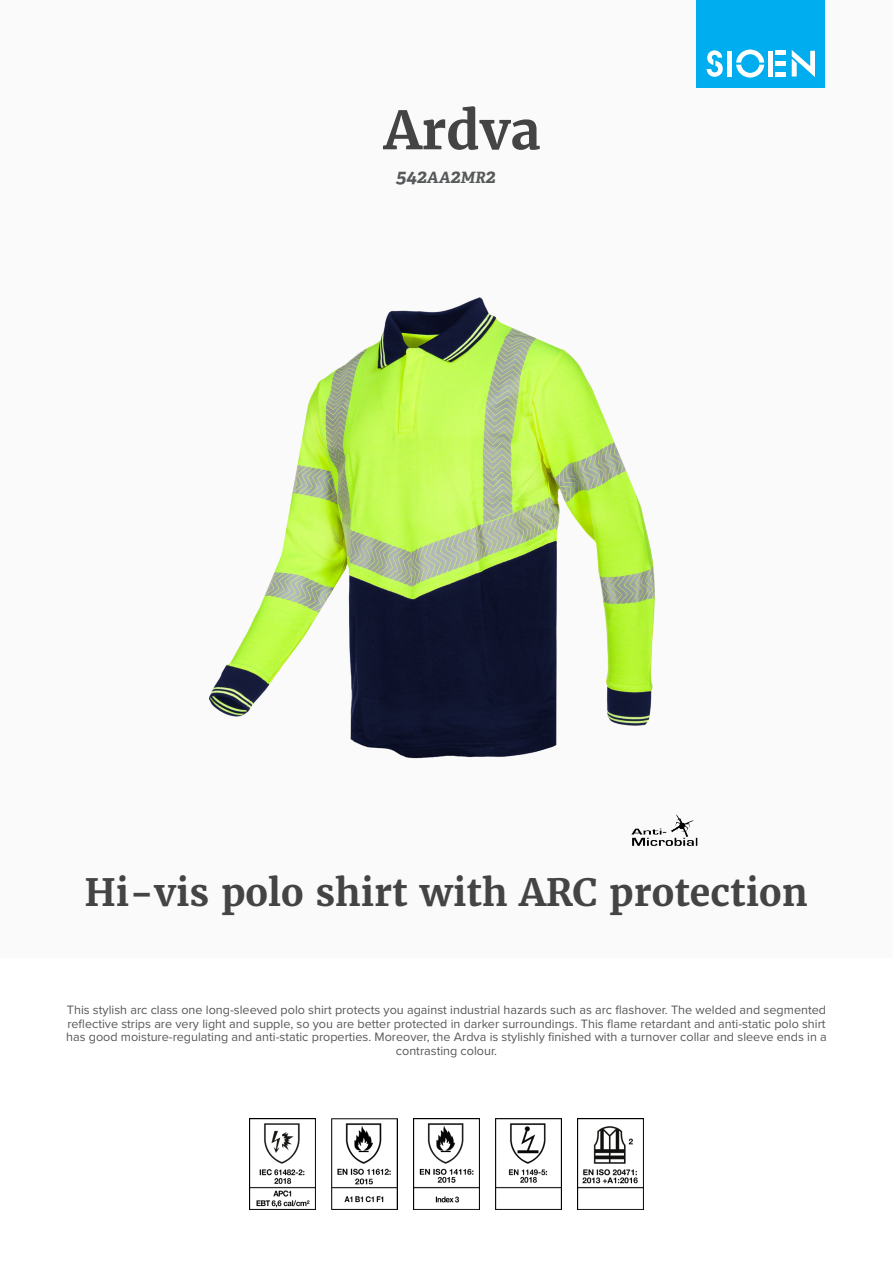
<style>
.page{position:relative;width:893px;height:1263px;background:#fff}
.page>*{position:absolute;margin:0;border:0;box-sizing:border-box;transform-origin:0 0}
.product_name{font:700 52.5px "Merriweather";color:#444}
.product_h2{font:700 37.5px "Merriweather";color:#444}
.product_ref{font:italic 700 19.5px "Adelle";color:#57585a}
.product_description{font:12.6px/13.6px "Proxima Nova";color:#57585a;text-align:center}
.s1{font-size:15.6px}
</style>
<div class="page">
<div style="left:0;top:0;width:893px;height:957px;background:#fafafa"></div>
<div style="left:697px;top:0;width:128px;height:88px;background:#00aeef"></div>
<svg style="left:707px;top:50px;width:16px;height:27px"></svg>
<svg style="left:736px;top:50px;width:28px;height:28px"></svg>
<div style="left:727px;top:51px;width:5px;height:26px;background:#fff"></div>
<div style="left:768px;top:51px;width:5px;height:26px;background:#fff"></div>
<div style="left:775px;top:72px;width:11px;height:5px;background:#fff"></div>
<div style="left:775px;top:61px;width:11px;height:5px;background:#fff"></div>
<hr style="left:775px;top:51px;width:11px;height:4px;background:#fff">
<svg style="left:792px;top:50px;width:23px;height:27px"></svg>
<img style="left:688px;top:820px;width:10px;height:26px">
<img style="left:249px;top:1118px;width:66px;height:92px">
<img style="left:331px;top:1118px;width:67px;height:92px">
<img style="left:413px;top:1118px;width:67px;height:92px">
<img style="left:495px;top:1118px;width:67px;height:92px">
<img style="left:577px;top:1118px;width:67px;height:92px">
<img style="left:209px;top:297px;width:479px;height:549px">
<p class="product_name" style="left:384px;top:97px;width:158px">Ardva</p>
<p class="product_ref" style="left:396px;top:164px;width:101px">542<span class="s1">AA</span>2<span class="s1">MR</span>2</p>
<p class="product_h2" style="left:84px;top:868px;width:725px">Hi-vis polo shirt with ARC protection</p>
<p class="product_description" style="left:66px;top:1002px;width:762px">This stylish arc class one long-sleeved polo shirt protects you against industrial hazards such as arc flashover. The welded and segmented reflective strips are very light and supple, so you are better protected in darker surroundings. This flame retardant and anti-static polo shirt has good moisture-regulating and anti-static properties. Moreover, the Ardva is stylishly finished with a turnover collar and sleeve ends in a contrasting colour.</p>
</div>
